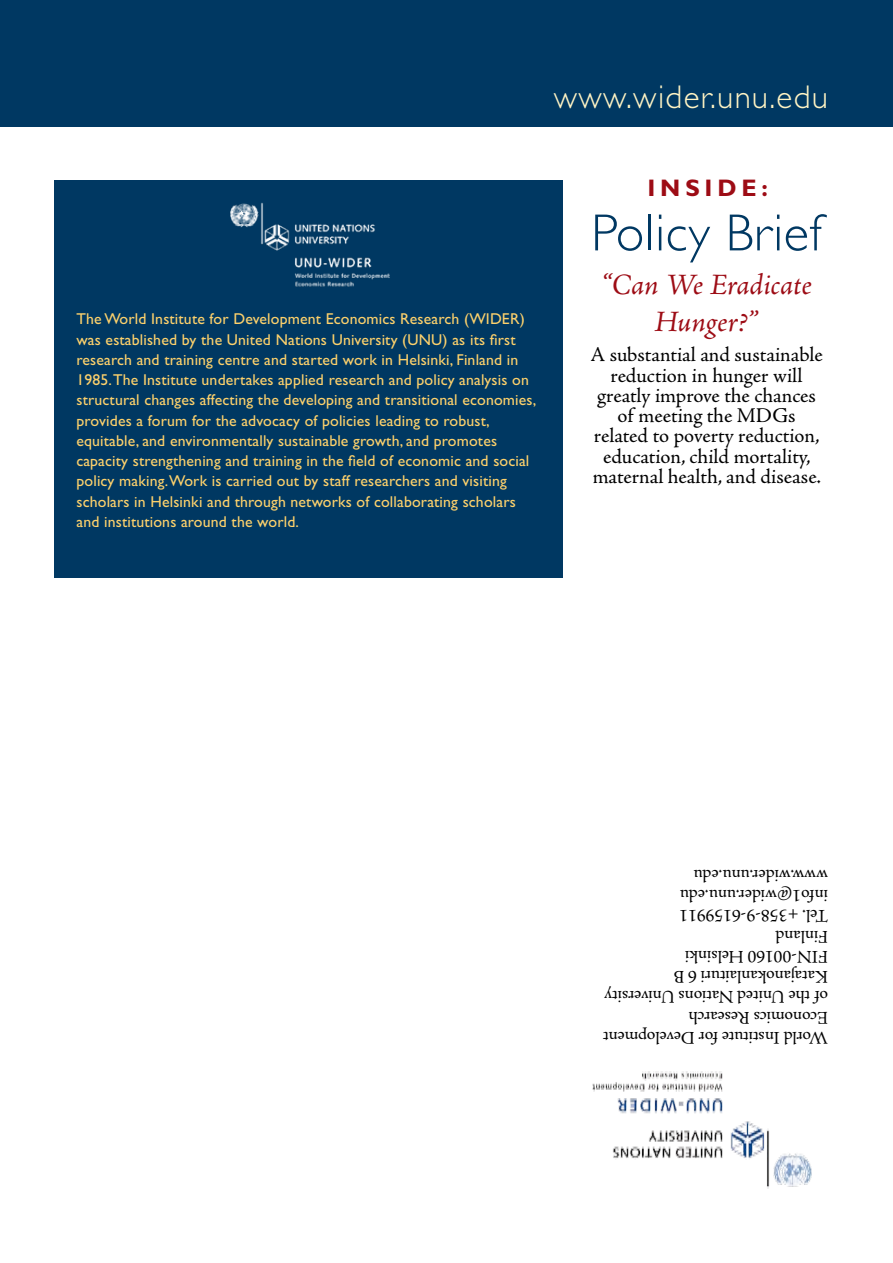
<style>
.page{position:relative;width:893px;height:1263px;background:#fff}
.page>*{position:absolute;margin:0;border:0;box-sizing:border-box;transform-origin:0 0}
.t1{font:300 52.5px "Gill Sans Std";letter-spacing:.01em;color:#003862}
.t2{font:300 33px "Gill Sans Std";letter-spacing:.04em;color:#fff4c4}
.t3{font:italic 30px/36.8px "Adobe Jenson Pro";letter-spacing:-.005em;color:#9d0c15;text-align:center}
.t4{font:700 24px "Gill Sans Std";letter-spacing:.2em;color:#9d0c15}
.t5{font:21px/20.2px "Adobe Jenson Pro";color:#000;text-align:center}
.t6{font:18px/20.2px "Adobe Jenson Pro";letter-spacing:-.005em;color:#000}
.t7{font:15.75px/20.2px "Gill Sans Std";letter-spacing:.01em;color:#fdd16c}
</style>
<div class="page">
<div style="left:0;top:0;width:893px;height:126px;background:#003862"></div>
<div style="left:54px;top:180px;width:508px;height:398px;background:#003862"></div>
<img style="left:230px;top:202px;width:160px;height:85px">
<img style="left:592px;top:1071px;width:220px;height:118px">
<h2 class="t2" style="left:554px;top:78px;width:276px">www.wider.unu.edu</h2>
<p class="t7" style="left:77px;top:309px;width:461px">The World Institute for Development Economics Research (WIDER) was established by the United Nations University (UNU) as its first research and training centre and started work in Helsinki, Finland in<br>1 985.The Institute undertakes applied research and policy analysis on structural changes affecting the developing and transitional economies, provides a forum for the advocacy of policies leading to robust, equitable, and environmentally sustainable growth, and promotes capacity strengthening and training in the field of economic and social policy making.Work is carried out by staff researchers and visiting scholars in Helsinki and through networks of collaborating scholars and institutions around the world.</p>
<h3 class="t4" style="left:647px;top:174px;width:122px">INSIDE:</h3>
<h1 class="t1" style="left:591px;top:203px;width:232px">Policy Brief</h1>
<h3 class="t3" style="left:601px;top:268px;width:212px">“Can We Eradicate<br>Hunger?”</h3>
<h3 class="t5" style="left:590px;top:345px;width:234px">A substantial and sustainable reduction in hunger will greatly improve the chances of meeting the MDGs related to poverty reduction, education, child mortality, maternal health, and disease.</h3>
<p class="t6" style="left:828px;top:1047px;width:226px;rotate:-180deg">World Institute for Development<br>Economics Research<br>of the United Nations University<br>Katajanokanlaituri 6 B<br>FIN-00160 Helsinki<br>Finland<br>Tel. +358-9-6159911 info1@wider.unu.edu www.wider.unu.edu</p>
</div>
